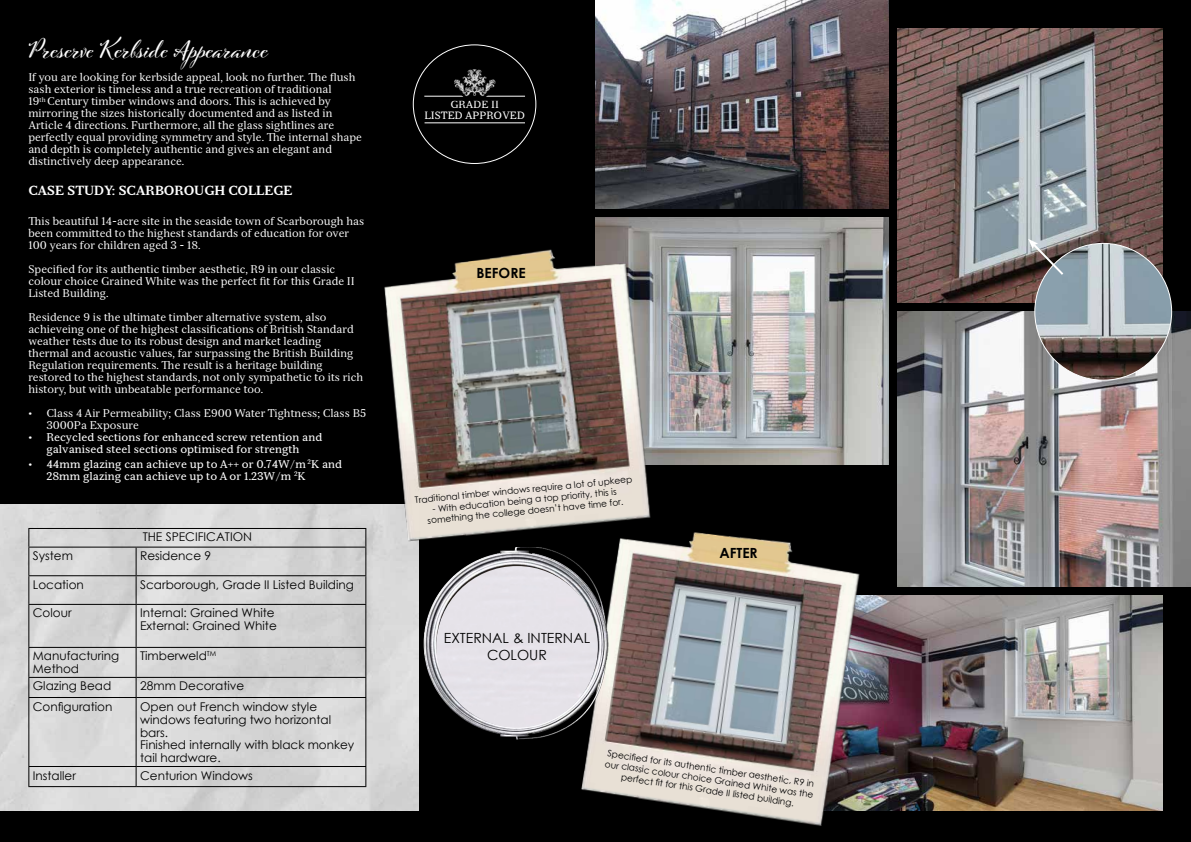
<style>
.page{position:relative;width:1191px;height:842px;background:#000}
.page>*{position:absolute;margin:0;border:0;box-sizing:border-box;transform-origin:0 0}
.t1{font:700 24px "Cinque Donne";letter-spacing:.01em;color:#fff}
.t2{font:14px/16.8px "Century Gothic";color:#000;text-align:center}
.t3{font:700 14px "Century Gothic";color:#000}
.t4{font:700 13px "Serif 6 Beta";color:#fff}
.t5{font:12px/13px "Century Gothic";color:#000}
.t6{font:11px/12px "Serif 12 Beta";color:#fff}
.t7{font:11px/12px "Serif 6 Beta";color:#fff;text-align:center}
.t8{font:10.4px/10.5px "Serif 6 Beta";color:#fefefe;text-align:center}
.t9{font:9px/10.8px "Century Gothic";color:#000;text-align:center}
</style>
<div class="page">
<img style="left:0;top:505px;width:419px;height:305px">
<img style="left:595px;top:0;width:294px;height:208px">
<img style="left:897px;top:28px;width:265px;height:275px">
<img style="left:897px;top:312px;width:294px;height:274px">
<img style="left:886px;top:595px;width:276px;height:215px">
<img style="left:595px;top:218px;width:294px;height:246px">
<img style="left:353px;top:232px;width:320px;height:324px">
<img style="left:552px;top:505px;width:334px;height:321px">
<img style="left:1034px;top:243px;width:137px;height:137px;border-radius:68px">
<hr style="left:28px;top:528px;width:108px;height:1px;background:#000">
<hr style="left:136px;top:528px;width:230px;height:1px;background:#000">
<hr style="left:28px;top:547px;width:108px;height:1px;background:#000">
<hr style="left:136px;top:547px;width:230px;height:1px;background:#000">
<hr style="left:28px;top:575px;width:108px;height:1px;background:#000">
<svg style="left:28px;top:529px;width:1px;height:75px"></svg>
<hr style="left:136px;top:575px;width:230px;height:1px;background:#000">
<svg style="left:136px;top:548px;width:1px;height:56px"></svg>
<svg style="left:365px;top:529px;width:1px;height:75px"></svg>
<hr style="left:28px;top:604px;width:108px;height:1px;background:#000">
<hr style="left:28px;top:605px;width:1px;height:42px;background:#000">
<hr style="left:136px;top:604px;width:230px;height:1px;background:#000">
<hr style="left:136px;top:605px;width:1px;height:42px;background:#000">
<hr style="left:365px;top:605px;width:1px;height:42px;background:#000">
<hr style="left:28px;top:647px;width:108px;height:1px;background:#000">
<hr style="left:136px;top:647px;width:230px;height:1px;background:#000">
<hr style="left:28px;top:677px;width:108px;height:1px;background:#000">
<svg style="left:28px;top:648px;width:1px;height:49px"></svg>
<hr style="left:136px;top:677px;width:230px;height:1px;background:#000">
<svg style="left:136px;top:648px;width:1px;height:49px"></svg>
<svg style="left:365px;top:648px;width:1px;height:49px"></svg>
<hr style="left:28px;top:697px;width:108px;height:1px;background:#000">
<hr style="left:28px;top:698px;width:1px;height:68px;background:#000">
<hr style="left:136px;top:697px;width:230px;height:1px;background:#000">
<hr style="left:136px;top:698px;width:1px;height:68px;background:#000">
<hr style="left:365px;top:698px;width:1px;height:68px;background:#000">
<hr style="left:28px;top:766px;width:108px;height:1px;background:#000">
<svg style="left:28px;top:767px;width:1px;height:19px"></svg>
<hr style="left:136px;top:766px;width:230px;height:1px;background:#000">
<svg style="left:136px;top:767px;width:1px;height:19px"></svg>
<svg style="left:365px;top:767px;width:1px;height:19px"></svg>
<hr style="left:28px;top:786px;width:108px;height:1px;background:#000">
<hr style="left:136px;top:786px;width:230px;height:1px;background:#000">
<svg style="left:1028px;top:239px;width:37px;height:38px"></svg>
<img style="left:366px;top:548px;width:247px;height:251px">
<div style="left:436px;top:566px;width:162px;height:162px;background:#e6e2e9;border-radius:81px"></div>
<hr style="left:424px;top:96px;width:101px;height:1px;background:#fefefe">
<hr style="left:424px;top:123px;width:101px;height:1px;background:#fefefe">
<svg style="left:452px;top:69px;width:45px;height:28px"></svg>
<h1 class="t1" style="left:28px;top:35px;width:241px">Preserve Kerbside Appearance</h1>
<p class="t6" style="left:28px;top:71px;width:335px">If you are looking for kerbside appeal, look no further. The flush sash exterior is timeless and a true recreation of traditional<br>19<sup>th</sup> Century timber windows and doors. This is achieved by mirroring the sizes historically documented and as listed in Article 4 directions. Furthermore, all the glass sightlines are perfectly equal providing symmetry and style. The internal shape and depth is completely authentic and gives an elegant and distinctively deep appearance.</p>
<p class="t4" style="left:28px;top:183px;width:266px">CASE STUDY: SCARBOROUGH COLLEGE</p>
<p class="t6" style="left:28px;top:215px;width:337px">This beautiful 14-acre site in the seaside town of Scarborough has been committed to the highest standards of education for over<br>100 years for children aged 3 - 18.</p>
<p class="t6" style="left:28px;top:263px;width:328px">Specified for its authentic timber aesthetic, R9 in our classic colour choice Grained White was the perfect fit for this Grade II<br>Listed Building.</p>
<p class="t6" style="left:28px;top:311px;width:336px">Residence 9 is the ultimate timber alternative system, also achieveing one of the highest classifications of British Standard weather tests due to its robust design and market leading thermal and acoustic values, far surpassing the British Building Regulation requirements. The result is a heritage building restored to the highest standards, not only sympathetic to its rich history, but with unbeatable performance too.</p>
<p class="t6" style="left:46px;top:407px;width:321px;text-indent:-18px">• Class 4 Air Permeability; Class E900 Water Tightness; Class B5<br>3000Pa Exposure</p>
<p class="t7" style="left:28px;top:431px;width:295px">• Recycled sections for enhanced screw retention and galvanised steel sections optimised for strength</p>
<p class="t7" style="left:46px;top:458px;width:297px;text-align:left;text-indent:-18px">• 44mm glazing can achieve up to A++ or 0.74W/m <sup>2</sup>K and<br>28mm glazing can achieve up to A or 1.23W/m <sup>2</sup>K</p>
<p class="t5" style="left:143px;top:530px;width:111px">THE SPECIFICATION</p>
<p class="t5" style="left:33px;top:549px;width:42px">System</p>
<p class="t5" style="left:140px;top:549px;width:73px">Residence 9</p>
<p class="t5" style="left:33px;top:578px;width:53px">Location</p>
<p class="t5" style="left:140px;top:578px;width:215px">Scarborough, Grade II Listed Building</p>
<p class="t5" style="left:33px;top:606px;width:40px">Colour</p>
<p class="t5" style="left:140px;top:606px;width:138px">Internal: Grained White<br>External: Grained White</p>
<p class="t5" style="left:33px;top:649px;width:88px">Manufacturing<br>Method</p>
<p class="t5" style="left:140px;top:649px;width:78px">Timberweld<sup>TM</sup></p>
<p class="t5" style="left:33px;top:679px;width:80px">Glazing Bead</p>
<p class="t5" style="left:140px;top:679px;width:106px">28mm Decorative</p>
<p class="t5" style="left:33px;top:699px;width:81px">Configuration</p>
<p class="t5" style="left:140px;top:699px;width:216px">Open out French window style windows featuring two horizontal bars.<br>Finished internally with black monkey tail hardware.</p>
<p class="t5" style="left:33px;top:768px;width:45px">Installer</p>
<p class="t5" style="left:140px;top:768px;width:114px">Centurion Windows</p>
<p class="t8" style="left:424px;top:100px;width:102px">GRADE II<br>LISTED APPROVED</p>
<p class="t3" style="left:476px;top:262px;width:51px">BEFORE</p>
<p class="t9" style="left:414px;top:494px;width:220px;rotate:-5deg">Traditional timber windows require a lot of upkeep</p>
<p class="t9" style="left:426px;top:503px;width:198px;rotate:-5deg">- With education being a top priority, this is something the college doesn’t have time for.</p>
<p class="t2" style="left:444px;top:629px;width:148px">EXTERNAL &amp; INTERNAL<br>COLOUR</p>
<p class="t3" style="left:719px;top:543px;width:40px">AFTER</p>
<p class="t9" style="left:608px;top:747px;width:212px;rotate:9deg">Specifi ed for its authentic timber aesthetic, R9 in our classic colour choice Grained White was the perfect fi t for this Grade II listed building.</p>
</div>
